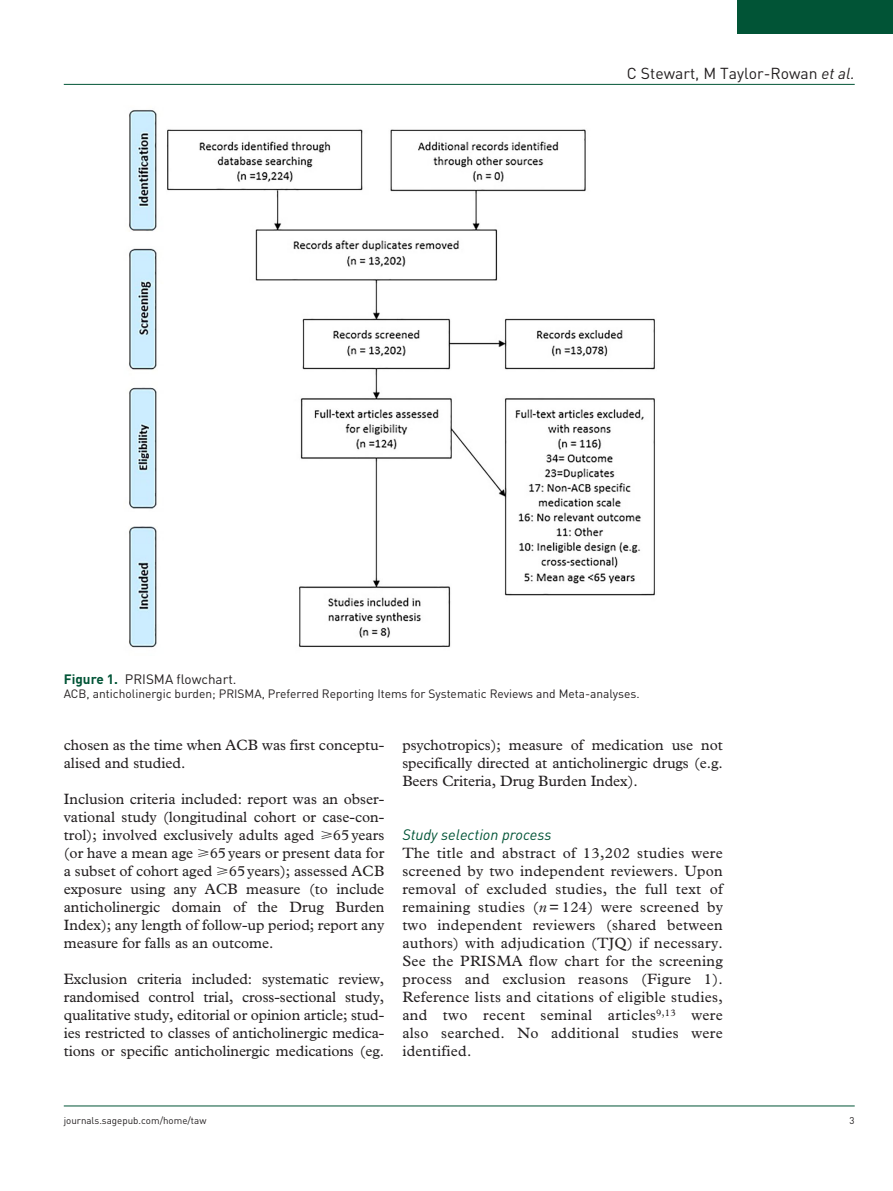
<style>
.page{position:relative;width:893px;height:1191px;background:#fff}
.page>*{position:absolute;margin:0;border:0;box-sizing:border-box;transform-origin:0 0}
.t1{font:15.75px "DIN";color:#231f20}
.t2{font:15px/18px "Plantin Std";color:#231f20;text-align:justify}
.t3{font:italic 15px "DIN";color:#015436}
.t4{font:13.5px "DIN";color:#231f20}
.t5{font:12px "DIN";color:#231f20}
.t6{font:9.75px "DIN";color:#231f20}
.s1{font-style:italic}
.s2{font-weight:700;color:#015436}
</style>
<div class="page">
<hr style="left:64px;top:84px;width:791px;height:1px;background:#015436">
<hr style="left:64px;top:1105px;width:791px;height:1px;background:#015436">
<div style="left:738px;top:0;width:155px;height:34px;background:#015436"></div>
<img style="left:129px;top:110px;width:526px;height:538px">
<p class="t1" style="left:627px;top:63px;width:229px">C Stewart, M Taylor-Rowan <span class="s1">et al.</span></p>
<p class="t4" style="left:64px;top:670px;width:174px"><span class="s2">Figure 1.</span> PRISMA flowchart.</p>
<p class="t5" style="left:64px;top:686px;width:577px">ACB, anticholinergic burden; PRISMA, Preferred Reporting Items for Systematic Reviews and Meta-analyses.</p>
<p class="t2" style="left:64px;top:736px;width:322px">chosen as the time when ACB was first conceptu&shy;alised and studied.</p>
<p class="t2" style="left:64px;top:790px;width:322px">Inclusion criteria included: report was an obser&shy;vational study (longitudinal cohort or case-con&shy;trol); involved exclusively adults aged ⩾65years (or have a mean age ⩾65years or present data for a subset of cohort aged ⩾65years); assessed ACB exposure using any ACB measure (to include anticholinergic domain of the Drug Burden Index); any length of follow-up period; report any measure for falls as an outcome.</p>
<p class="t2" style="left:64px;top:970px;width:322px">Exclusion criteria included: systematic review, randomised control trial, cross-sectional study, qualitative study, editorial or opinion article; stud&shy;ies restricted to classes of anticholinergic medica&shy;tions or specific anticholinergic medications (eg.</p>
<p class="t2" style="left:402px;top:736px;width:322px">psychotropics); measure of medication use not specifically directed at anticholinergic drugs (e.g.<br>Beers Criteria, Drug Burden Index).</p>
<p class="t3" style="left:402px;top:825px;width:151px">Study selection process</p>
<p class="t2" style="left:402px;top:844px;width:322px">The title and abstract of 13,202 studies were screened by two independent reviewers. Upon removal of excluded studies, the full text of remaining studies (<span class="s1">n</span>=124) were screened by two independent reviewers (shared between authors) with adjudication (TJQ) if necessary.<br>See the PRISMA flow chart for the screening process and exclusion reasons (Figure 1).<br>Reference lists and citations of eligible studies, and two recent seminal articles<sup>9,13</sup> were also searched. No additional studies were identified.</p>
<p class="t6" style="left:64px;top:1114px;width:144px">journals.sagepub.com/home/taw</p>
<p class="t6" style="left:850px;top:1114px;width:7px">3</p>
</div>
